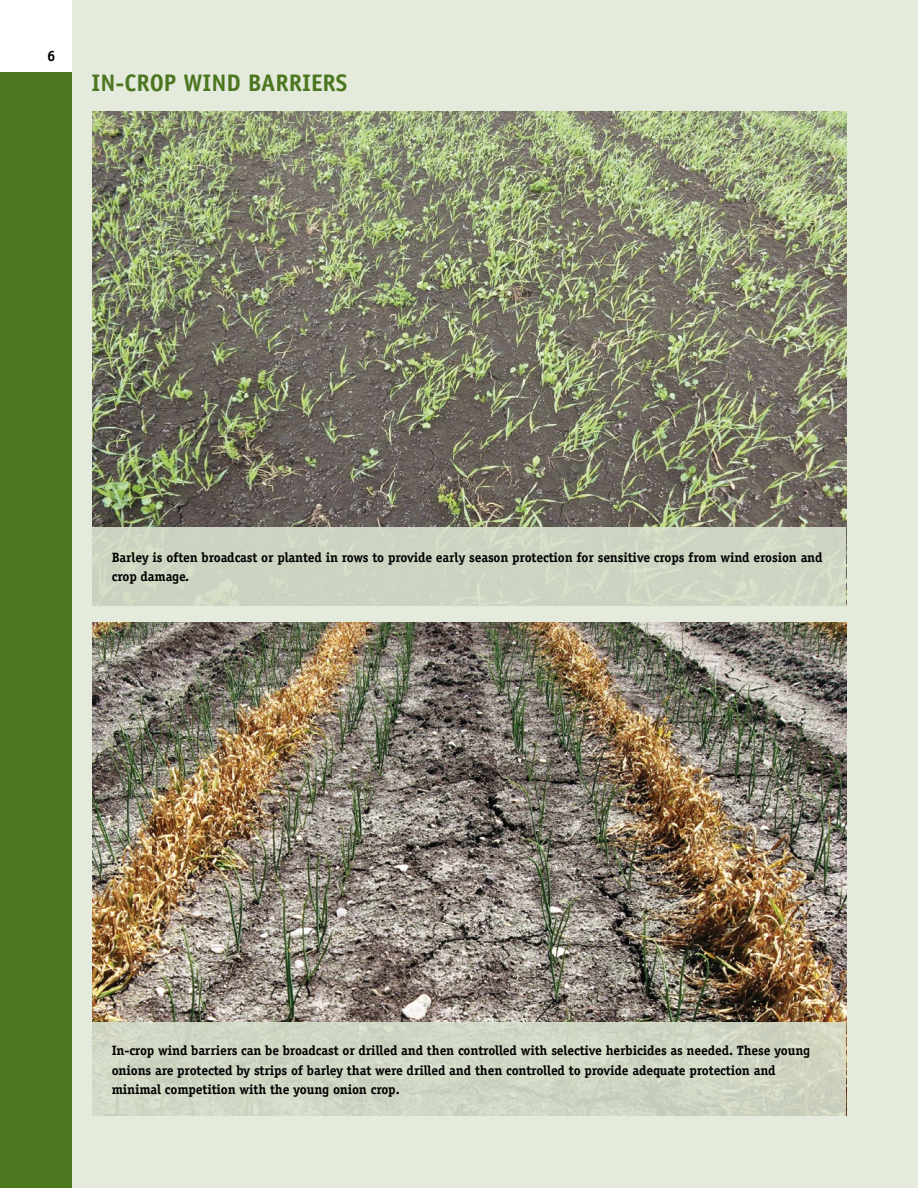
<style>
.page{position:relative;width:918px;height:1188px;background:#fff}
.page>*{position:absolute;margin:0;border:0;box-sizing:border-box;transform-origin:0 0}
.HEADNG_2__-_first_li{font:700 24px "Officina Sans";color:#4c7620}
.t1{font:700 15px "Officina Sans";color:#000}
.Captions{font:700 13.5px/19.5px "Officina Serif";letter-spacing:-.01em;color:#000}
</style>
<div class="page">
<div style="left:72px;top:0;width:846px;height:1188px;background:#e4eadc"></div>
<div style="left:0;top:72px;width:72px;height:1116px;background:#4c7620"></div>
<img style="left:92px;top:112px;width:754px;height:415px">
<div style="left:92px;top:527px;width:754px;height:78px;background:#cdd4c2"></div>
<img style="left:92px;top:622px;width:754px;height:400px">
<div style="left:92px;top:1022px;width:754px;height:94px;background:#d1d6c4"></div>
<p class="t1" style="left:47px;top:46px;width:10px">6</p>
<h3 class="HEADNG_2__-_first_li" style="left:92px;top:68px;width:258px">IN-CROP WIND BARRIERS</h3>
<p class="Captions" style="left:112px;top:547px;width:712px">Barley is often broadcast or planted in rows to provide early season protection for sensitive crops from wind erosion and crop damage.</p>
<p class="Captions" style="left:112px;top:1041px;width:700px">In-crop wind barriers can be broadcast or drilled and then controlled with selective herbicides as needed. These young onions are protected by strips of barley that were drilled and then controlled to provide adequate protection and minimal competition with the young onion crop.</p>
</div>
